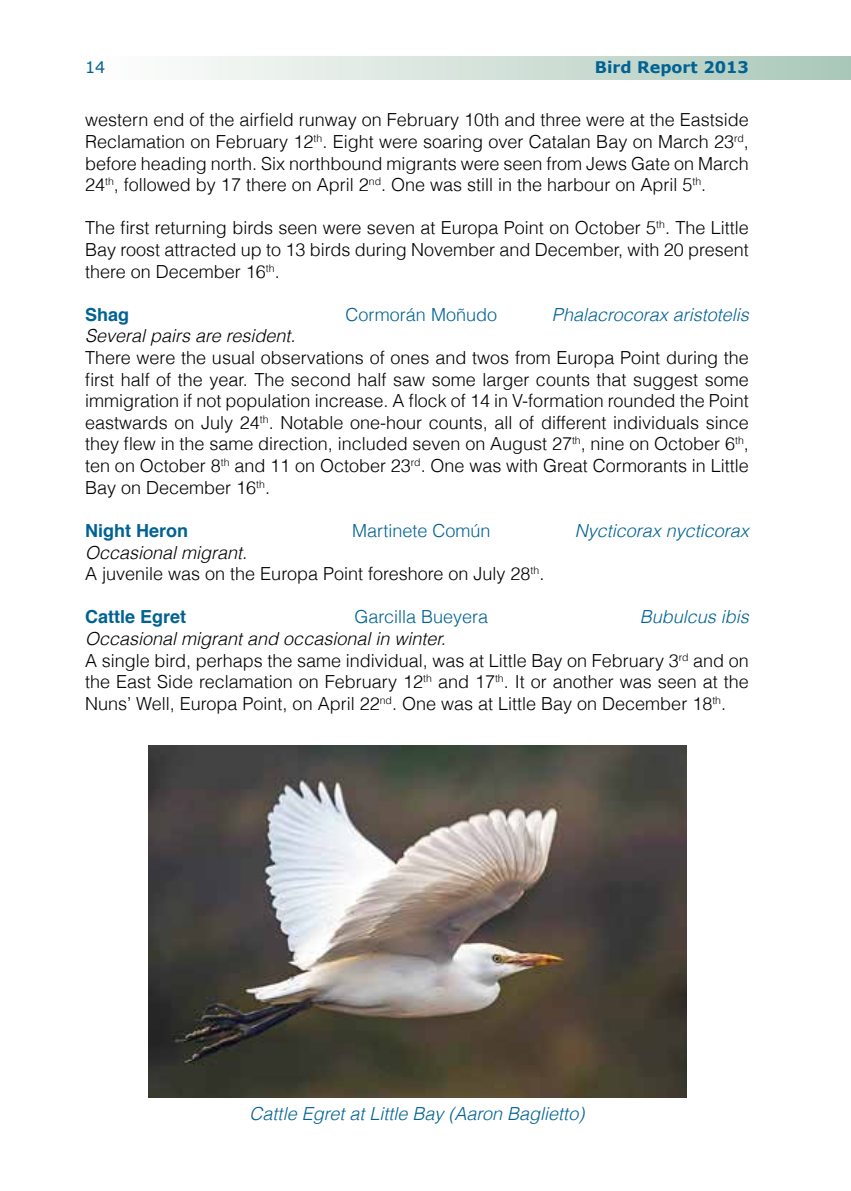
<style>
.page{position:relative;width:851px;height:1191px;background:#fff}
.page>*{position:absolute;margin:0;border:0;box-sizing:border-box;transform-origin:0 0}
.t1{font:300 18px/21.6px "Helvetica";color:#000;text-align:justify}
.t2{font:italic 300 18px "Helvetica";color:#006293}
.t3{font:300 18px "Helvetica";color:#006293}
.t4{font:700 18px "Helvetica";color:#006293}
.t5{font:italic 300 18px "Helvetica";color:#000}
.t6{font:700 16px "Verdana";color:#006293}
.t7{font:16px "Verdana";color:#006293}
.s1{font-style:italic}
</style>
<div class="page">
<div style="left:85px;top:57px;width:765px;height:22px;background:linear-gradient(to right,#fff,#abc8b9)"></div>
<img style="left:149px;top:746px;width:537px;height:351px">
<p class="t7" style="left:85px;top:57px;width:22px">14</p>
<p class="t6" style="left:595px;top:57px;width:155px">Bird Report 2013</p>
<p class="t1" style="left:85px;top:111px;width:665px">western end of the airfield runway on February 10th and three were at the Eastside Reclamation on February 12<sup>th</sup>. Eight were soaring over Catalan Bay on March 23<sup>rd</sup>, before heading north. Six northbound migrants were seen from Jews Gate on March 24<sup>th</sup>, followed by 17 there on April 2<sup>nd</sup>. One was still in the harbour on April 5<sup>th</sup>.</p>
<p class="t1" style="left:85px;top:219px;width:665px">The first returning birds seen were seven at Europa Point on October 5<sup>th</sup>. The Little Bay roost attracted up to 13 birds during November and December, with 20 present there on December 16<sup>th</sup>.</p>
<p class="t4" style="left:85px;top:307px;width:46px">Shag</p>
<p class="t3" style="left:345px;top:307px;width:153px">Cormorán Moñudo</p>
<p class="t2" style="left:552px;top:307px;width:198px">Phalacrocorax aristotelis</p>
<p class="t5" style="left:85px;top:328px;width:212px">Several pairs are resident.</p>
<p class="t1" style="left:85px;top:348px;width:665px">There were the usual observations of ones and twos from Europa Point during the first half of the year. The second half saw some larger counts that suggest some immigration if not population increase. A flock of 14 in V-formation rounded the Point eastwards on July 24<sup>th</sup>. Notable one-hour counts, all of different individuals since they flew in the same direction, included seven on August 27<sup>th</sup>, nine on October 6<sup>th</sup>, ten on October 8<sup>th</sup> and 11 on October 23<sup>rd</sup>. One was with Great Cormorants in Little Bay on December 16<sup>th</sup>.</p>
<p class="t4" style="left:85px;top:523px;width:104px">Night Heron</p>
<p class="t3" style="left:352px;top:523px;width:140px">Martinete Común</p>
<p class="t2" style="left:574px;top:523px;width:176px">Nycticorax nycticorax</p>
<p class="t1" style="left:85px;top:543px;width:460px"><span class="s1">Occasional migrant.<br></span>A juvenile was on the Europa Point foreshore on July 28<sup>th</sup>.</p>
<p class="t4" style="left:85px;top:609px;width:103px">Cattle Egret</p>
<p class="t3" style="left:354px;top:609px;width:135px">Garcilla Bueyera</p>
<p class="t2" style="left:639px;top:609px;width:111px">Bubulcus ibis</p>
<p class="t1" style="left:85px;top:629px;width:665px;text-align:left"><span class="s1">Occasional migrant and occasional in winter.<br></span>A single bird, perhaps the same individual, was at Little Bay on February 3<sup>rd</sup> and on the East Side reclamation on February 12<sup>th</sup> and 17<sup>th</sup>. It or another was seen at the Nuns’ Well, Europa Point, on April 22<sup>nd</sup>. One was at Little Bay on December 18<sup>th</sup>.</p>
<p class="t2" style="left:249px;top:1106px;width:336px">Cattle Egret at Little Bay (Aaron Baglietto)</p>
</div>
